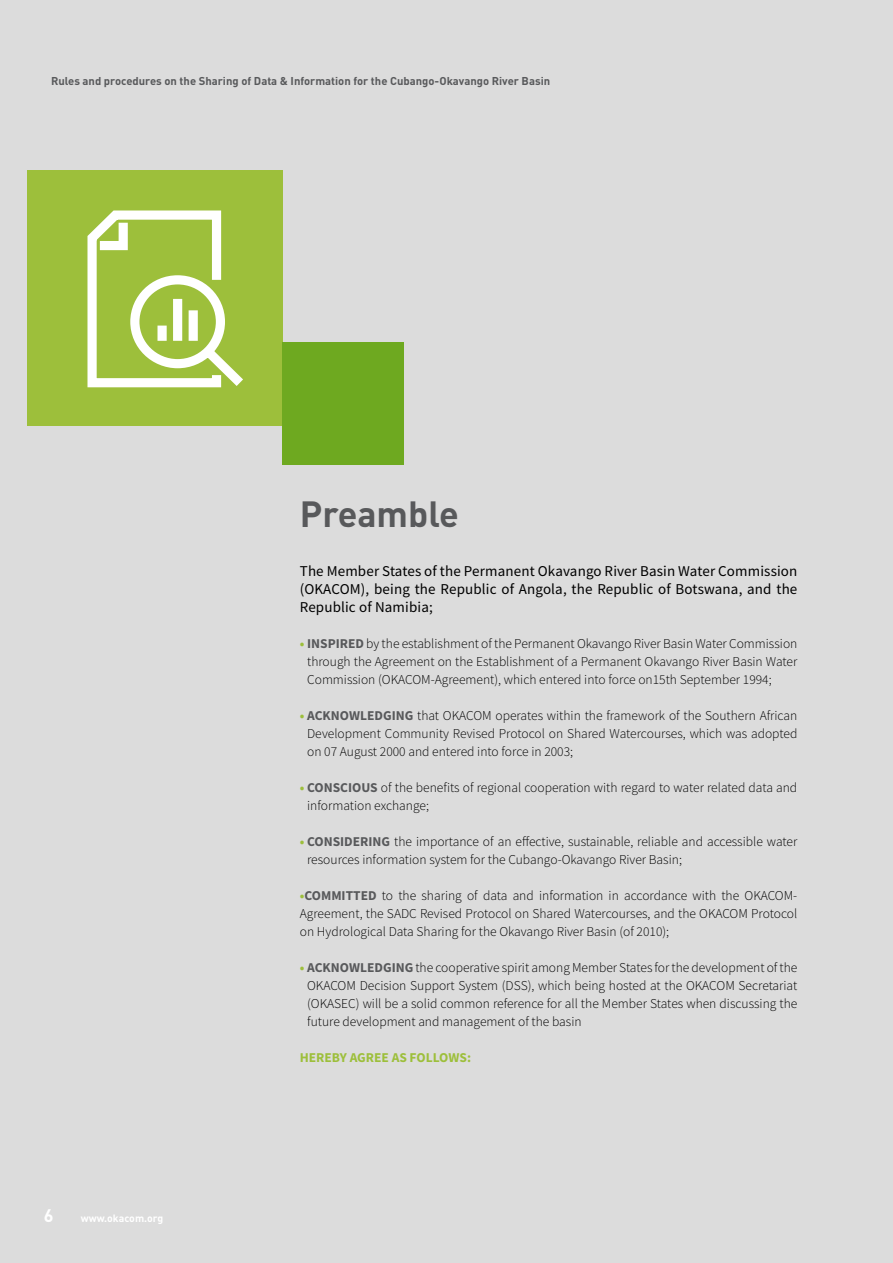
<style>
.page{position:relative;width:893px;height:1263px;background:#dcdcdc}
.page>*{position:absolute;margin:0;border:0;box-sizing:border-box;transform-origin:0 0}
.t1{font:700 36px "DIN";color:#58595b}
.t2{font:700 18px "DIN";color:#fff}
.t3{font:15px/18px "Source Sans Pro";letter-spacing:.01em;color:#000;text-align:justify}
.t4{font:300 13.5px/18px "Source Sans Pro";color:#000;text-align:justify}
.t5{font:700 13.5px "Source Sans Pro";color:#9dbf3b}
.t6{font:700 11.25px "DIN";color:#58595b}
.t7{font:700 10.5px "DIN";color:#fff}
.s1{font-weight:700;color:#9dbf3b}
.s2{font-weight:700;color:#58595b}
</style>
<div class="page">
<div style="left:28px;top:170px;width:255px;height:255px;background:#9dbf3b"></div>
<svg style="left:87px;top:210px;width:156px;height:178px"></svg>
<div style="left:283px;top:342px;width:121px;height:122px;background:#6ea920"></div>
<p class="t6" style="left:51px;top:74px;width:501px">Rules and procedures on the Sharing of Data &amp; Information for the Cubango-Okavango River Basin</p>
<h1 class="t1" style="left:300px;top:491px;width:161px">Preamble</h1>
<h2 class="t2" style="left:44px;top:1204px;width:11px">6</h2>
<p class="t7" style="left:81px;top:1211px;width:84px">www.okacom.org</p>
<p class="t3" style="left:300px;top:562px;width:499px">The Member States of the Permanent Okavango River Basin Water Commission (OKACOM), being the Republic of Angola, the Republic of Botswana, and the Republic of Namibia;</p>
<p class="t4" style="left:307px;top:635px;width:492px;text-indent:-7px"><span class="s1">•</span> <span class="s2">INSPIRED</span> by the establishment of the Permanent Okavango River Basin Water Commission through the Agreement on the Establishment of a Permanent Okavango River Basin Water Commission (OKACOM-Agreement), which entered into force on15th September 1994;</p>
<p class="t4" style="left:307px;top:707px;width:492px;text-indent:-7px"><span class="s1">•</span> <span class="s2">ACKNOWLEDGING</span> that OKACOM operates within the framework of the Southern African Development Community Revised Protocol on Shared Watercourses, which was adopted on 07 August 2000 and entered into force in 2003;</p>
<p class="t4" style="left:307px;top:779px;width:492px;text-indent:-7px"><span class="s1">•</span> <span class="s2">CONSCIOUS</span> of the benefits of regional cooperation with regard to water related data and information exchange;</p>
<p class="t4" style="left:307px;top:833px;width:492px;text-indent:-7px"><span class="s1">•</span> <span class="s2">CONSIDERING</span> the importance of an effective, sustainable, reliable and accessible water resources information system for the Cubango-Okavango River Basin;</p>
<p class="t4" style="left:300px;top:887px;width:499px"><span class="s1">•</span><span class="s2">COMMITTED</span> to the sharing of data and information in accordance with the OKACOM-Agreement, the SADC Revised Protocol on Shared Watercourses, and the OKACOM Protocol on Hydrological Data Sharing for the Okavango River Basin (of 2010);</p>
<p class="t4" style="left:307px;top:959px;width:492px;text-indent:-7px"><span class="s1">•</span> <span class="s2">ACKNOWLEDGING</span> the cooperative spirit among Member States for the development of the OKACOM Decision Support System (DSS), which being hosted at the OKACOM Secretariat (OKASEC) will be a solid common reference for all the Member States when discussing the future development and management of the basin</p>
<p class="t5" style="left:300px;top:1048px;width:173px">HEREBY AGREE AS FOLLOWS:</p>
</div>
